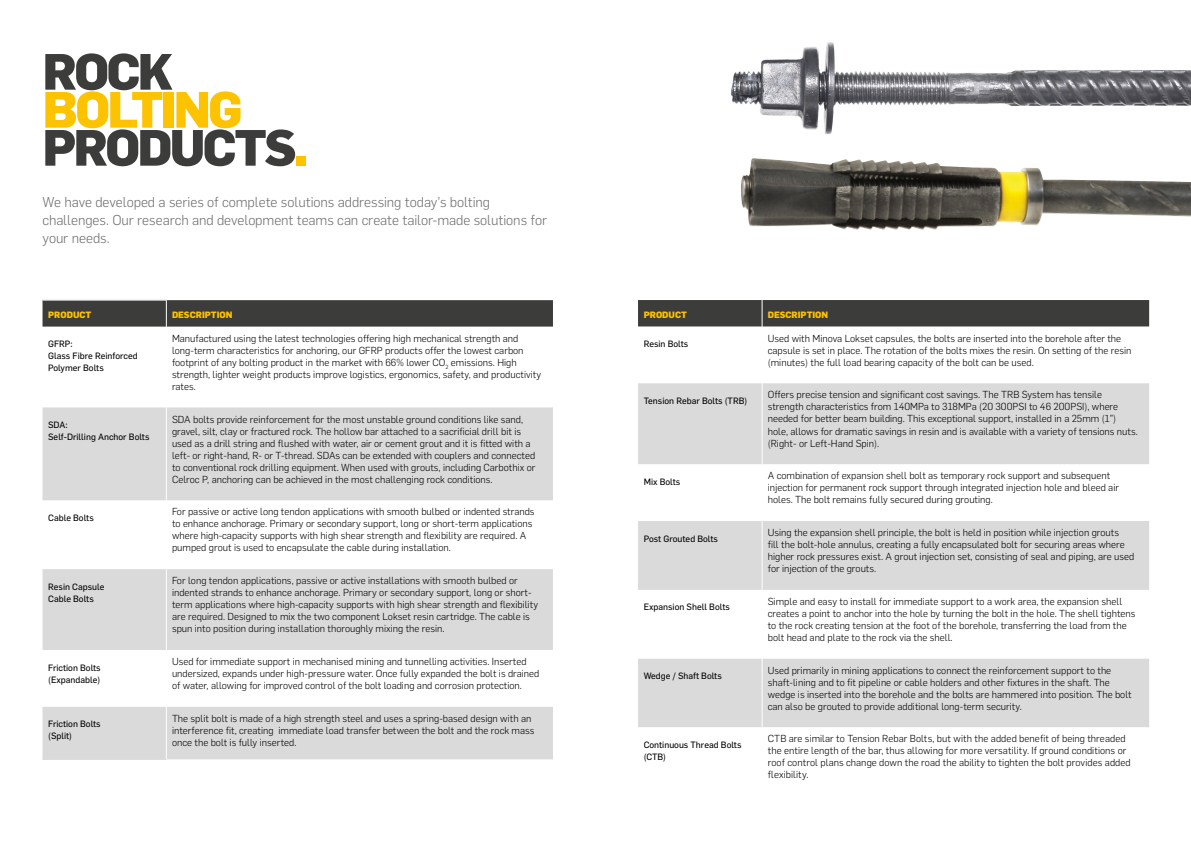
<style>
.page{position:relative;width:1191px;height:842px;background:#fff}
.page>*{position:absolute;margin:0;border:0;box-sizing:border-box;transform-origin:0 0}
.t1{font:800 50px/38px "Flama";letter-spacing:-.055em;color:#fdc300}
.t2{font:800 50px "Flama";color:#3c3c3b}
.t3{font:300 14px/18px "Flama";letter-spacing:-.005em;color:#706f6f}
.t4{font:300 10px/12px "Flama";color:#000}
.t5{font:9px/12px "Flama Basic";color:#000}
.t6{font:800 9px "Flama";color:#fdc300}
.s1{color:#3c3c3b}
</style>
<div class="page">
<svg style="left:43px;top:407px;width:510px;height:352px;fill:#dadada"></svg>
<div style="left:43px;top:569px;width:510px;height:81px;background:#dadada"></div>
<hr style="left:43px;top:759px;width:124px;height:1px;background:#dadada">
<svg style="left:43px;top:300px;width:510px;height:27px;background:#414140"></svg>
<hr style="left:166px;top:407px;width:1px;height:93px;background:#fff">
<hr style="left:166px;top:500px;width:1px;height:69px;background:#fff">
<hr style="left:166px;top:569px;width:1px;height:81px;background:#fff">
<hr style="left:166px;top:650px;width:1px;height:57px;background:#fff">
<hr style="left:166px;top:707px;width:1px;height:52px;background:#fff">
<div style="left:638px;top:383px;width:511px;height:81px;background:#dadada"></div>
<svg style="left:638px;top:521px;width:511px;height:206px;fill:#dadada"></svg>
<div style="left:638px;top:300px;width:511px;height:26px;background:#3c3c3b"></div>
<hr style="left:762px;top:383px;width:1px;height:81px;background:#fff">
<hr style="left:762px;top:521px;width:1px;height:69px;background:#fff">
<hr style="left:762px;top:590px;width:1px;height:69px;background:#fff">
<hr style="left:762px;top:659px;width:1px;height:68px;background:#fff">
<img style="left:731px;top:42px;width:460px;height:93px">
<img style="left:741px;top:158px;width:450px;height:72px">
<h1 class="t2" style="left:43px;top:35px;width:132px">ROCK</h1>
<h1 class="t1" style="left:43px;top:87px;width:267px">BOLTING<br><span class="s1">PRODUCTS</span>.</h1>
<h2 class="t3" style="left:43px;top:193px;width:506px">We have developed a series of complete solutions addressing today’s bolting challenges. Our research and development teams can create tailor-made solutions for your needs.</h2>
<p class="t6" style="left:48px;top:308px;width:45px">PRODUCT</p>
<p class="t6" style="left:172px;top:308px;width:62px">DESCRIPTION</p>
<p class="t5" style="left:48px;top:337px;width:91px">GFRP:<br>Glass Fibre Reinforced<br>Polymer Bolts</p>
<p class="t4" style="left:172px;top:332px;width:371px">Manufactured using the latest technologies offering high mechanical strength and long-term characteristics for anchoring, our GFRP products offer the lowest carbon footprint of any bolting product in the market with 66% lower CO<sub>2</sub> emissions. High strength, lighter weight products improve logistics, ergonomics, safety, and productivity rates.</p>
<p class="t5" style="left:48px;top:418px;width:103px">SDA:<br>Self-Drilling Anchor Bolts</p>
<p class="t4" style="left:172px;top:412px;width:365px">SDA bolts provide reinforcement for the most unstable ground conditions like sand, gravel, silt, clay or fractured rock. The hollow bar attached to a sacrificial drill bit is used as a drill string and flushed with water, air or cement grout and it is fitted with a left- or right-hand, R- or T-thread. SDAs can be extended with couplers and connected to conventional rock drilling equipment. When used with grouts, including Carbothix or Celroc P, anchoring can be achieved in the most challenging rock conditions.</p>
<p class="t5" style="left:48px;top:511px;width:47px">Cable Bolts</p>
<p class="t4" style="left:172px;top:505px;width:364px">For passive or active long tendon applications with smooth bulbed or indented strands to enhance anchorage. Primary or secondary support, long or short-term applications where high-capacity supports with high shear strength and flexibility are required. A pumped grout is used to encapsulate the cable during installation.</p>
<p class="t5" style="left:48px;top:580px;width:58px">Resin Capsule<br>Cable Bolts</p>
<p class="t4" style="left:172px;top:574px;width:368px">For long tendon applications, passive or active installations with smooth bulbed or indented strands to enhance anchorage. Primary or secondary support, long or short&shy;term applications where high-capacity supports with high shear strength and flexibility are required. Designed to mix the two component Lokset resin cartridge. The cable is spun into position during installation thoroughly mixing the resin.</p>
<p class="t5" style="left:48px;top:661px;width:54px">Friction Bolts (Expandable)</p>
<p class="t4" style="left:172px;top:655px;width:369px">Used for immediate support in mechanised mining and tunnelling activities. Inserted undersized, expands under high-pressure water. Once fully expanded the bolt is drained of water, allowing for improved control of the bolt loading and corrosion protection.</p>
<p class="t5" style="left:48px;top:718px;width:54px">Friction Bolts (Split)</p>
<p class="t4" style="left:172px;top:712px;width:364px">The split bolt is made of a high strength steel and uses a spring-based design with an interference fit, creating immediate load transfer between the bolt and the rock mass once the bolt is fully inserted.</p>
<p class="t6" style="left:643px;top:308px;width:45px">PRODUCT</p>
<p class="t6" style="left:767px;top:308px;width:62px">DESCRIPTION</p>
<p class="t5" style="left:643px;top:337px;width:46px">Resin Bolts</p>
<p class="t4" style="left:767px;top:332px;width:365px">Used with Minova Lokset capsules, the bolts are inserted into the borehole after the capsule is set in place. The rotation of the bolts mixes the resin. On setting of the resin (minutes) the full load bearing capacity of the bolt can be used.</p>
<p class="t5" style="left:643px;top:394px;width:105px">Tension Rebar Bolts (TRB)</p>
<p class="t4" style="left:767px;top:388px;width:371px">Offers precise tension and significant cost savings. The TRB System has tensile strength characteristics from 140MPa to 318MPa (20 300PSI to 46 200PSI), where needed for better beam building. This exceptional support, installed in a 25mm (1”) hole, allows for dramatic savings in resin and is available with a variety of tensions nuts. (Right- or Left-Hand Spin).</p>
<p class="t5" style="left:643px;top:475px;width:38px">Mix Bolts</p>
<p class="t4" style="left:767px;top:469px;width:353px">A combination of expansion shell bolt as temporary rock support and subsequent injection for permanent rock support through integrated injection hole and bleed air holes. The bolt remains fully secured during grouting.</p>
<p class="t5" style="left:643px;top:532px;width:76px">Post Grouted Bolts</p>
<p class="t4" style="left:767px;top:526px;width:368px">Using the expansion shell principle, the bolt is held in position while injection grouts<br>fill the bolt-hole annulus, creating a fully encapsulated bolt for securing areas where higher rock pressures exist. A grout injection set, consisting of seal and piping, are used for injection of the grouts.</p>
<p class="t5" style="left:643px;top:601px;width:88px">Expansion Shell Bolts</p>
<p class="t4" style="left:767px;top:595px;width:369px">Simple and easy to install for immediate support to a work area, the expansion shell creates a point to anchor into the hole by turning the bolt in the hole. The shell tightens to the rock creating tension at the foot of the borehole, transferring the load from the bolt head and plate to the rock via the shell.</p>
<p class="t5" style="left:643px;top:669px;width:80px">Wedge / Shaft Bolts</p>
<p class="t4" style="left:767px;top:664px;width:365px">Used primarily in mining applications to connect the reinforcement support to the shaft-lining and to fit pipeline or cable holders and other fixtures in the shaft. The wedge is inserted into the borehole and the bolts are hammered into position. The bolt can also be grouted to provide additional long-term security.</p>
<p class="t5" style="left:643px;top:738px;width:99px">Continuous Thread Bolts (CTB)</p>
<p class="t4" style="left:767px;top:732px;width:364px">CTB are similar to Tension Rebar Bolts, but with the added benefit of being threaded the entire length of the bar, thus allowing for more versatility. If ground conditions or roof control plans change down the road the ability to tighten the bolt provides added flexibility.</p>
</div>
